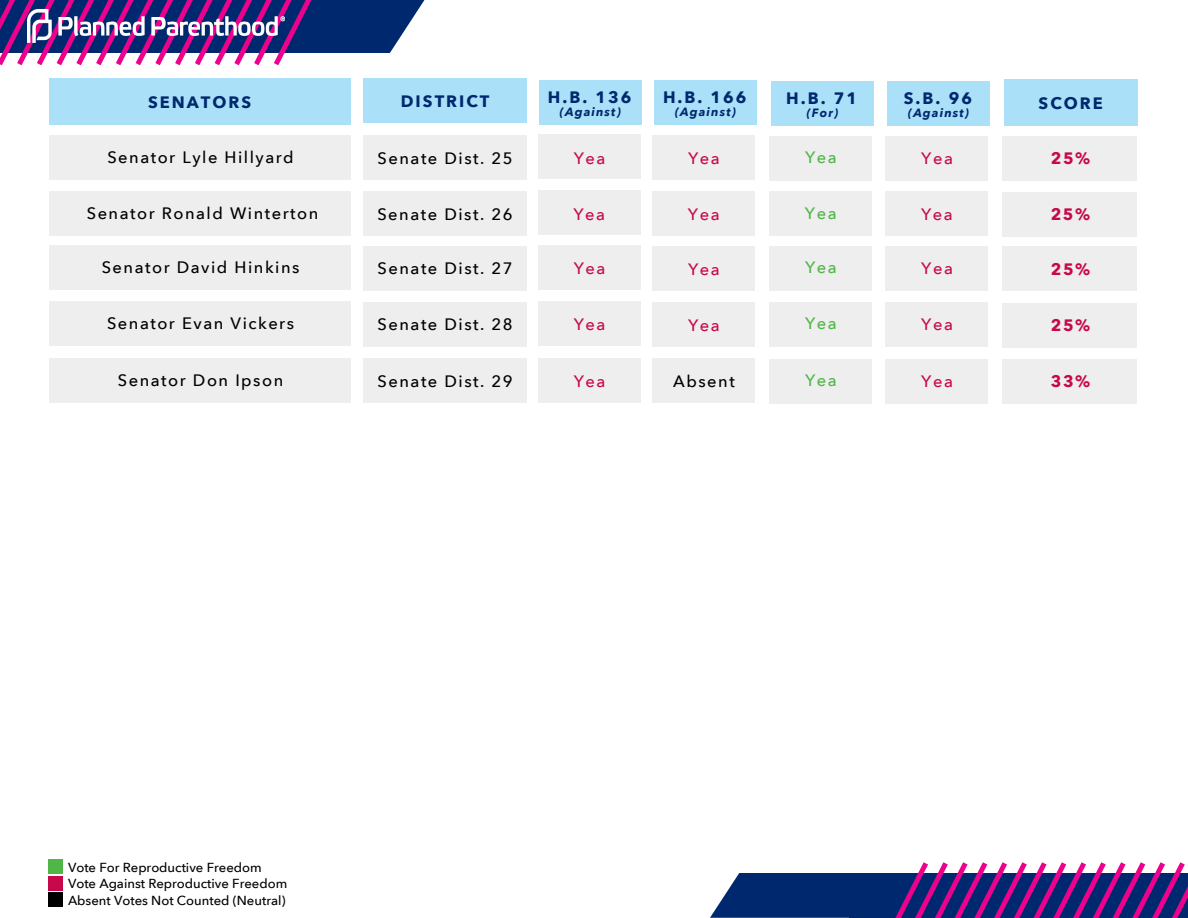
<style>
.page{position:relative;width:1188px;height:918px;background:#fff}
.page>*{position:absolute;margin:0;border:0;box-sizing:border-box;transform-origin:0 0}
.t1{font:500 16.5px "Avenir Next LT Pro";letter-spacing:.09em;color:#000}
.t2{font:700 16.5px "Avenir Next LT Pro";letter-spacing:.12em;color:#00286e}
.t3{font:500 16.5px "Avenir Next LT Pro";letter-spacing:.09em;color:#c9084c}
.t4{font:500 16.5px "Avenir Next LT Pro";letter-spacing:.09em;color:#50b647}
.t5{font:700 16.5px "Avenir Next LT Pro";letter-spacing:.09em;color:#c9084c}
.t6{font:500 13.05px/16.5px "Avenir Next LT Pro";color:#000}
.t7{font:italic 700 12px "Avenir Next LT Pro";letter-spacing:.09em;color:#00286e}
</style>
<div class="page">
<div style="left:49px;top:78px;width:302px;height:46px;background:#abe0f9"></div>
<div style="left:1004px;top:80px;width:134px;height:46px;background:#abe0f9"></div>
<div style="left:49px;top:135px;width:302px;height:45px;background:#eee"></div>
<div style="left:364px;top:135px;width:163px;height:45px;background:#eee"></div>
<div style="left:1002px;top:136px;width:135px;height:45px;background:#eee"></div>
<div style="left:538px;top:134px;width:103px;height:45px;background:#eee"></div>
<div style="left:653px;top:135px;width:102px;height:45px;background:#eee"></div>
<div style="left:769px;top:136px;width:103px;height:45px;background:#eee"></div>
<div style="left:885px;top:136px;width:103px;height:45px;background:#eee"></div>
<div style="left:364px;top:78px;width:163px;height:45px;background:#abe0f9"></div>
<div style="left:49px;top:191px;width:301px;height:45px;background:#eee"></div>
<div style="left:363px;top:191px;width:163px;height:45px;background:#eee"></div>
<div style="left:1002px;top:192px;width:135px;height:45px;background:#eee"></div>
<div style="left:538px;top:190px;width:102px;height:45px;background:#eee"></div>
<div style="left:653px;top:191px;width:102px;height:45px;background:#eee"></div>
<div style="left:769px;top:191px;width:102px;height:45px;background:#eee"></div>
<div style="left:885px;top:191px;width:103px;height:45px;background:#eee"></div>
<div style="left:49px;top:245px;width:302px;height:45px;background:#eee"></div>
<div style="left:364px;top:246px;width:163px;height:45px;background:#eee"></div>
<div style="left:1002px;top:246px;width:135px;height:45px;background:#eee"></div>
<div style="left:538px;top:245px;width:103px;height:45px;background:#eee"></div>
<div style="left:653px;top:246px;width:102px;height:45px;background:#eee"></div>
<div style="left:769px;top:246px;width:103px;height:45px;background:#eee"></div>
<div style="left:885px;top:246px;width:103px;height:45px;background:#eee"></div>
<div style="left:49px;top:301px;width:302px;height:45px;background:#eee"></div>
<div style="left:364px;top:302px;width:163px;height:45px;background:#eee"></div>
<div style="left:1002px;top:303px;width:135px;height:45px;background:#eee"></div>
<div style="left:538px;top:301px;width:103px;height:45px;background:#eee"></div>
<div style="left:653px;top:302px;width:102px;height:45px;background:#eee"></div>
<div style="left:769px;top:302px;width:103px;height:45px;background:#eee"></div>
<div style="left:885px;top:302px;width:103px;height:45px;background:#eee"></div>
<div style="left:49px;top:358px;width:302px;height:45px;background:#eee"></div>
<div style="left:364px;top:358px;width:163px;height:45px;background:#eee"></div>
<div style="left:1002px;top:359px;width:135px;height:45px;background:#eee"></div>
<div style="left:538px;top:358px;width:103px;height:45px;background:#eee"></div>
<div style="left:653px;top:358px;width:102px;height:45px;background:#eee"></div>
<div style="left:769px;top:359px;width:103px;height:45px;background:#eee"></div>
<div style="left:885px;top:359px;width:103px;height:45px;background:#eee"></div>
<svg style="left:710px;top:862px;width:478px;height:56px"></svg>
<svg style="left:0;top:0;width:425px;height:65px"></svg>
<div style="left:48px;top:859px;width:15px;height:15px;background:#50b647"></div>
<div style="left:48px;top:876px;width:15px;height:14px;background:#c9084c"></div>
<div style="left:48px;top:892px;width:15px;height:15px;background:#000"></div>
<div style="left:539px;top:80px;width:102px;height:45px;background:#abe0f9"></div>
<div style="left:654px;top:80px;width:102px;height:45px;background:#abe0f9"></div>
<div style="left:771px;top:81px;width:102px;height:45px;background:#abe0f9"></div>
<div style="left:887px;top:81px;width:102px;height:45px;background:#abe0f9"></div>
<img style="left:27px;top:10px;width:258px;height:32px">
<p class="t2" style="left:548px;top:87px;width:85px">H.B. 136</p>
<p class="t7" style="left:560px;top:104px;width:62px">(Against)</p>
<p class="t2" style="left:663px;top:87px;width:85px">H.B. 166</p>
<p class="t7" style="left:675px;top:104px;width:62px">(Against)</p>
<p class="t2" style="left:904px;top:88px;width:70px">S.B. 96</p>
<p class="t7" style="left:908px;top:105px;width:62px">(Against)</p>
<p class="t2" style="left:786px;top:88px;width:72px">H.B. 71</p>
<p class="t7" style="left:807px;top:105px;width:33px">(For)</p>
<p class="t2" style="left:148px;top:92px;width:105px">SENATORS</p>
<p class="t2" style="left:401px;top:90px;width:90px">DISTRICT</p>
<p class="t2" style="left:1039px;top:93px;width:66px">SCORE</p>
<p class="t1" style="left:107px;top:147px;width:188px">Senator Lyle Hillyard</p>
<p class="t1" style="left:378px;top:148px;width:137px">Senate Dist. 25</p>
<p class="t3" style="left:574px;top:148px;width:33px">Yea</p>
<p class="t3" style="left:688px;top:148px;width:33px">Yea</p>
<p class="t4" style="left:805px;top:147px;width:33px">Yea</p>
<p class="t3" style="left:921px;top:148px;width:33px">Yea</p>
<p class="t5" style="left:1051px;top:148px;width:41px">25%</p>
<p class="t1" style="left:87px;top:202px;width:233px">Senator Ronald Winterton</p>
<p class="t1" style="left:377px;top:204px;width:137px">Senate Dist. 26</p>
<p class="t3" style="left:574px;top:204px;width:33px">Yea</p>
<p class="t3" style="left:688px;top:204px;width:33px">Yea</p>
<p class="t4" style="left:805px;top:202px;width:33px">Yea</p>
<p class="t3" style="left:921px;top:204px;width:33px">Yea</p>
<p class="t5" style="left:1051px;top:204px;width:41px">25%</p>
<p class="t1" style="left:102px;top:257px;width:199px">Senator David Hinkins</p>
<p class="t1" style="left:378px;top:258px;width:137px">Senate Dist. 27</p>
<p class="t3" style="left:574px;top:258px;width:33px">Yea</p>
<p class="t3" style="left:688px;top:258px;width:33px">Yea</p>
<p class="t4" style="left:805px;top:257px;width:33px">Yea</p>
<p class="t3" style="left:921px;top:258px;width:33px">Yea</p>
<p class="t5" style="left:1051px;top:258px;width:41px">25%</p>
<p class="t1" style="left:107px;top:313px;width:189px">Senator Evan Vickers</p>
<p class="t1" style="left:378px;top:314px;width:137px">Senate Dist. 28</p>
<p class="t3" style="left:574px;top:314px;width:33px">Yea</p>
<p class="t3" style="left:688px;top:315px;width:33px">Yea</p>
<p class="t4" style="left:805px;top:313px;width:33px">Yea</p>
<p class="t3" style="left:921px;top:314px;width:33px">Yea</p>
<p class="t5" style="left:1051px;top:315px;width:41px">25%</p>
<p class="t1" style="left:118px;top:370px;width:167px">Senator Don Ipson</p>
<p class="t1" style="left:378px;top:371px;width:137px">Senate Dist. 29</p>
<p class="t3" style="left:574px;top:371px;width:33px">Yea</p>
<p class="t1" style="left:673px;top:371px;width:63px">Absent</p>
<p class="t4" style="left:805px;top:370px;width:33px">Yea</p>
<p class="t3" style="left:921px;top:371px;width:33px">Yea</p>
<p class="t5" style="left:1051px;top:371px;width:41px">33%</p>
<p class="t6" style="left:68px;top:859px;width:221px">Vote For Reproductive Freedom<br>Vote Against Reproductive Freedom<br>Absent Votes Not Counted (Neutral)</p>
</div>
